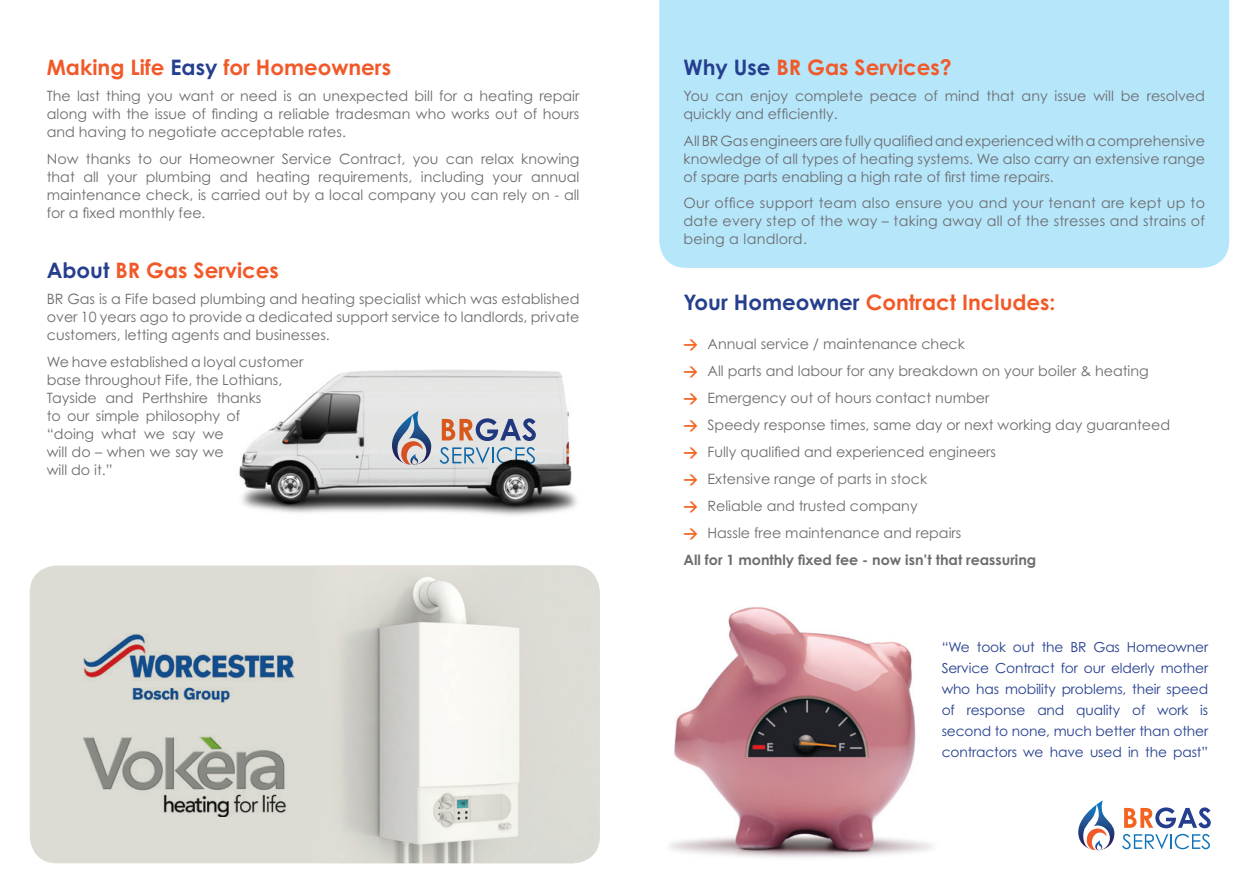
<style>
.page{position:relative;width:1259px;height:893px;background:#fff}
.page>*{position:absolute;margin:0;border:0;box-sizing:border-box;transform-origin:0 0}
.t1{font:700 21.3px "Century Gothic";color:#f15929}
.t2{font:14.25px/18px "Century Gothic";color:#6c6d70;text-align:justify}
.t3{font:700 14.25px "Century Gothic";color:#6c6d70}
.t4{font:13.8px/21px "Century Gothic";letter-spacing:-.01em;color:#253f8e;text-align:justify}
.s1{color:#253f8e}
.s2{font-family:"DIN";font-weight:700;color:#f36421}
</style>
<div class="page">
<div style="left:30px;top:565px;width:570px;height:298px;background:#dcdcd4;border-radius:27px"></div>
<img style="left:299px;top:565px;width:301px;height:298px">
<div style="left:659px;top:0;width:570px;height:268px;background:#b6e6fa"></div>
<img style="left:83px;top:736px;width:203px;height:81px">
<img style="left:83px;top:634px;width:211px;height:69px">
<svg style="left:1078px;top:800px;width:36px;height:50px"></svg>
<svg style="left:1124px;top:807px;width:86px;height:21px"></svg>
<svg style="left:1122px;top:834px;width:88px;height:15px"></svg>
<img style="left:239px;top:369px;width:338px;height:147px">
<svg style="left:392px;top:411px;width:39px;height:54px;background:#a5a8b5"></svg>
<svg style="left:442px;top:418px;width:94px;height:23px;background:#ab99a1"></svg>
<svg style="left:439px;top:447px;width:96px;height:17px;background:#a1b8c7"></svg>
<img style="left:670px;top:607px;width:263px;height:251px">
<p class="t1" style="left:47px;top:54px;width:346px">Making Life <span class="s1">Easy</span> for Homeowners</p>
<p class="t2" style="left:47px;top:87px;width:534px">The last thing you want or need is an unexpected bill for a heating repair along with the issue of finding a reliable tradesman who works out of hours and having to negotiate acceptable rates.</p>
<p class="t2" style="left:47px;top:150px;width:534px">Now thanks to our Homeowner Service Contract, you can relax knowing that all your plumbing and heating requirements, including your annual maintenance check, is carried out by a local company you can rely on - all for a fixed monthly fee.</p>
<p class="t1" style="left:47px;top:257px;width:234px"><span class="s1">About</span> BR Gas Services</p>
<p class="t2" style="left:47px;top:290px;width:534px">BR Gas is a Fife based plumbing and heating specialist which was established over 10 years ago to provide a dedicated support service to landlords, private customers, letting agents and businesses.</p>
<p class="t2" style="left:47px;top:352px;width:258px;text-align:left">We have established a loyal customer base throughout Fife, the Lothians,<br>Tayside and Perthshire thanks<br>to our simple philosophy of<br>“doing what we say we<br>will do – when we say we<br>will do it.”</p>
<p class="t1" style="left:683px;top:54px;width:270px"><span class="s1">Why Use</span> BR Gas Services?</p>
<p class="t2" style="left:683px;top:87px;width:523px">You can enjoy complete peace of mind that any issue will be resolved quickly and efficiently.</p>
<p class="t2" style="left:683px;top:132px;width:523px">All BR Gas engineers are fully qualified and experienced with a comprehensive knowledge of all types of heating systems. We also carry an extensive range of spare parts enabling a high rate of first time repairs.</p>
<p class="t2" style="left:683px;top:194px;width:523px">Our office support team also ensure you and your tenant are kept up to date every step of the way – taking away all of the stresses and strains of being a landlord.</p>
<p class="t1" style="left:683px;top:289px;width:373px"><span class="s1">Your Homeowner</span> Contract Includes:</p>
<p class="t2" style="left:683px;top:335px;width:283px"><span class="s2">&gt;</span> Annual service / maintenance check</p>
<p class="t2" style="left:683px;top:362px;width:467px"><span class="s2">&gt;</span> All parts and labour for any breakdown on your boiler &amp; heating</p>
<p class="t2" style="left:683px;top:389px;width:307px"><span class="s2">&gt;</span> Emergency out of hours contact number</p>
<p class="t2" style="left:683px;top:416px;width:488px"><span class="s2">&gt;</span> Speedy response times, same day or next working day guaranteed</p>
<p class="t2" style="left:683px;top:443px;width:314px"><span class="s2">&gt;</span> Fully qualified and experienced engineers</p>
<p class="t2" style="left:683px;top:470px;width:245px"><span class="s2">&gt;</span> Extensive range of parts in stock</p>
<p class="t2" style="left:683px;top:497px;width:236px"><span class="s2">&gt;</span> Reliable and trusted company</p>
<p class="t2" style="left:683px;top:524px;width:279px"><span class="s2">&gt;</span> Hassle free maintenance and repairs</p>
<p class="t3" style="left:683px;top:551px;width:354px">All for 1 monthly fixed fee - now isn’t that reassuring</p>
<p class="t4" style="left:941px;top:637px;width:268px">“We took out the BR Gas Homeowner Service Contract for our elderly mother who has mobility problems, their speed of response and quality of work is second to none, much better than other contractors we have used in the past”</p>
</div>
